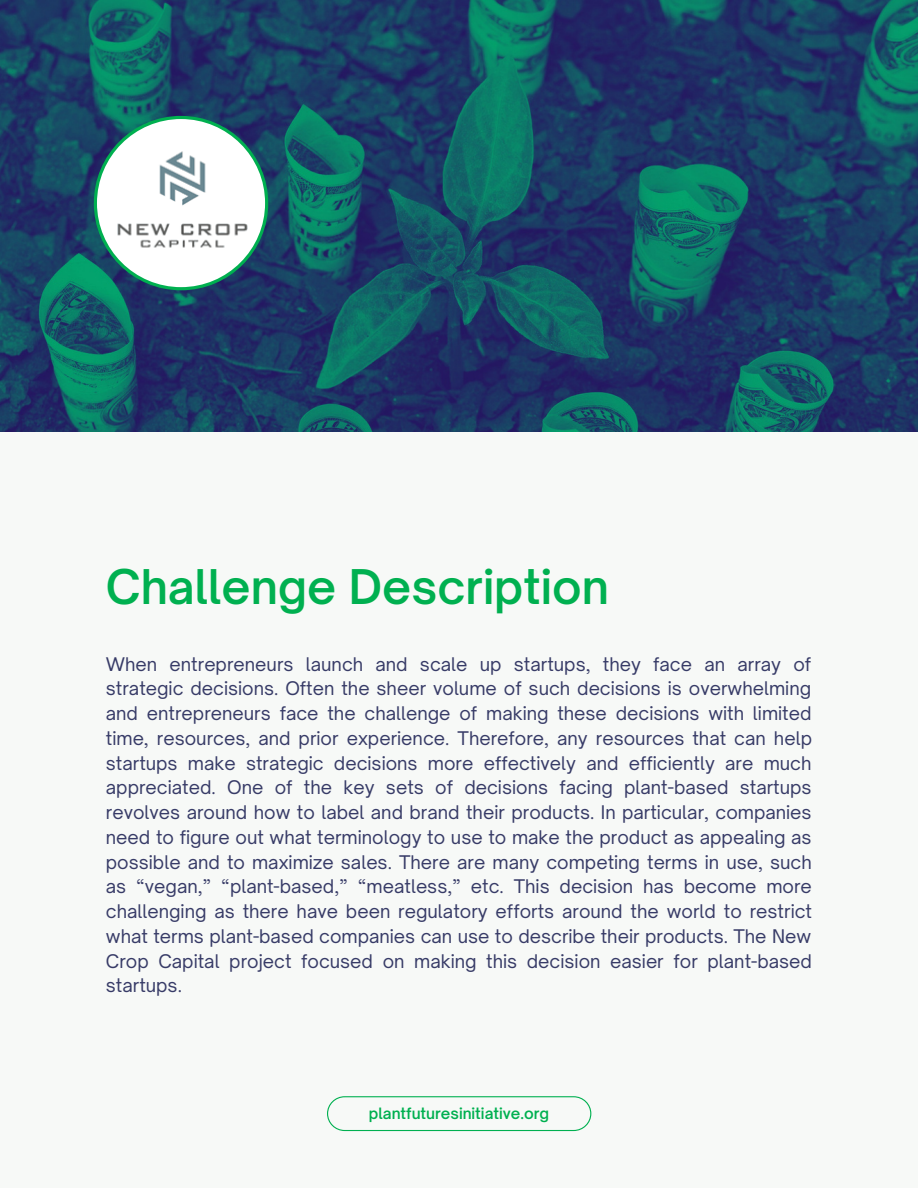
<style>
.page{position:relative;width:918px;height:1188px;background:#f7f9f7}
.page>*{position:absolute;margin:0;border:0;box-sizing:border-box;transform-origin:0 0}
.t1{font:600 45.75px "Open Sauce One";color:#00b050}
.t2{font:18px/24.8px "Open Sauce One";color:#373b67;text-align:justify}
.t3{font:600 15px "Open Sauce One";color:#00b050}
</style>
<div class="page">
<img style="left:0;top:0;width:918px;height:431px">
<svg style="left:94px;top:116px;width:174px;height:174px"></svg>
<svg style="left:327px;top:1096px;width:264px;height:35px"></svg>
<p class="t1" style="left:106px;top:558px;width:505px">Challenge Description</p>
<p class="t2" style="left:106px;top:651px;width:708px">When entrepreneurs launch and scale up startups, they face an array of strategic decisions. Often the sheer volume of such decisions is overwhelming and entrepreneurs face the challenge of making these decisions with limited time, resources, and prior experience. Therefore, any resources that can help startups make strategic decisions more effectively and efficiently are much appreciated. One of the key sets of decisions facing plant-based startups revolves around how to label and brand their products. In particular, companies need to figure out what terminology to use to make the product as appealing as possible and to maximize sales. There are many competing terms in use, such as “vegan,” “plant-based,” “meatless,” etc. This decision has become more challenging as there have been regulatory efforts around the world to restrict what terms plant-based companies can use to describe their products. The New Crop Capital project focused on making this decision easier for plant-based startups.</p>
<p class="t3" style="left:369px;top:1104px;width:182px">plantfuturesinitiative.org</p>
</div>
